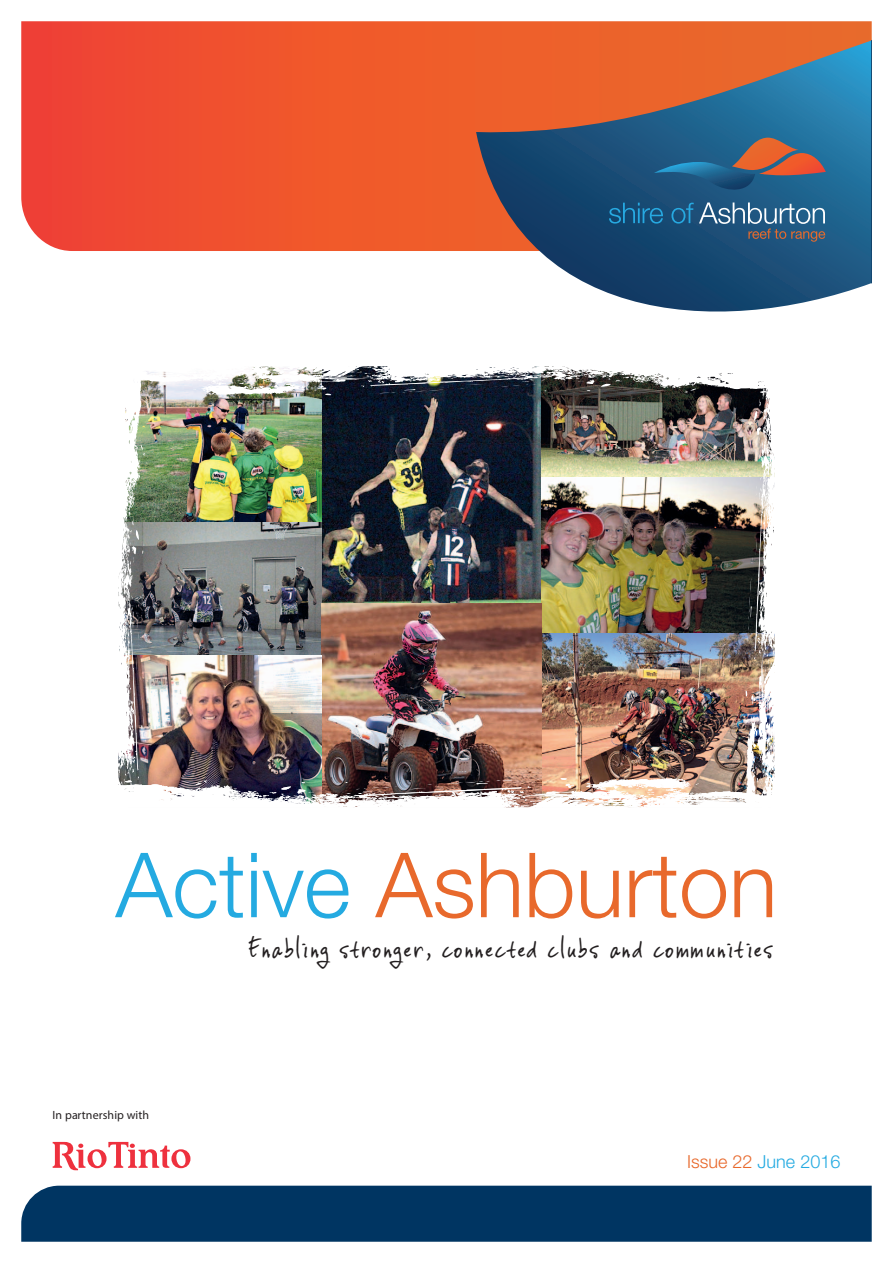
<style>
.page{position:relative;width:893px;height:1263px;background:#fff}
.page>*{position:absolute;margin:0;border:0;box-sizing:border-box;transform-origin:0 0}
.t1{font:300 90px "Helvetica Neue";color:#e8692c}
.t2{font:30px "Vinc Hand";color:#231f20}
.t3{font:300 18px "Helvetica Neue";color:#24aae1}
.t4{font:300 12px "Helvetica Neue";letter-spacing:.01em;color:#231f20}
.s1{color:#24aae1}
.s2{color:#e8692c}
</style>
<div class="page">
<svg style="left:21px;top:21px;width:851px;height:181px;background:#ef532e"></svg>
<svg style="left:476px;top:40px;width:395px;height:162px;background:#7a6362"></svg>
<svg style="left:654px;top:138px;width:172px;height:56px;background:#496078"></svg>
<hr style="left:871px;top:40px;width:1px;height:243px;background:#003562">
<img style="left:21px;top:202px;width:851px;height:1040px">
<h1 class="t1" style="left:116px;top:830px;width:663px"><span class="s1">Active</span> Ashburton</h1>
<p class="t2" style="left:248px;top:929px;width:527px">Enabling stronger, connected clubs and communities</p>
<p class="t4" style="left:53px;top:1108px;width:98px">In partnership with</p>
<p class="t3" style="left:687px;top:1151px;width:155px"><span class="s2">Issue 22</span> June 2016</p>
</div>
